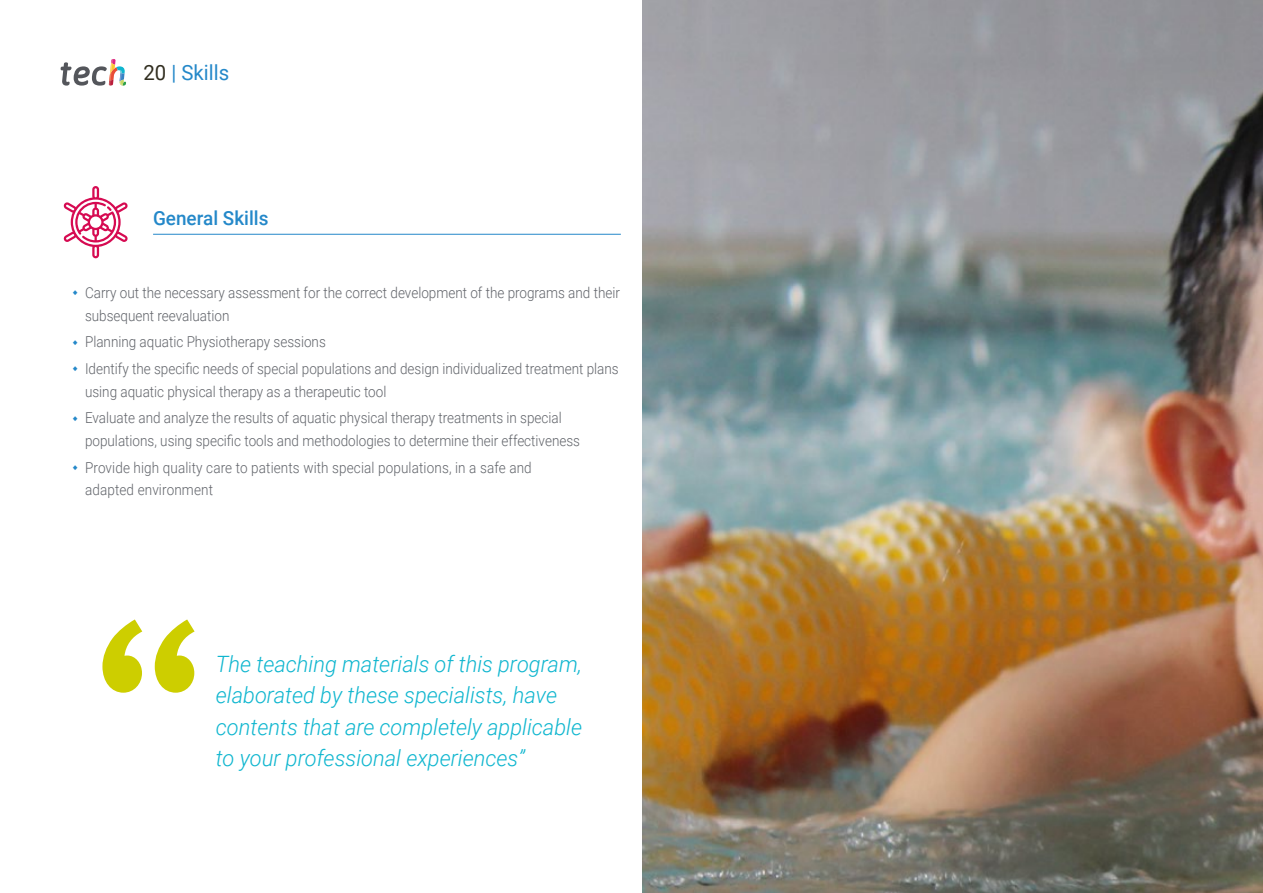
<style>
.page{position:relative;width:1263px;height:893px;background:#fff}
.page>*{position:absolute;margin:0;border:0;box-sizing:border-box;transform-origin:0 0}
.t1{font:italic 300 22.5px/31.5px "Roboto";color:#0fb6cf}
.t2{font:21px "Roboto";color:#2488c9}
.t3{font:500 19.5px "Roboto";color:#2488c9}
.t4{font:300 15px/26.7px "Roboto";color:#61646a;scale:.9 1}
.s1{color:#312e20}
</style>
<div class="page">
<hr style="left:153px;top:234px;width:468px;height:1px;background:#2488c9">
<svg style="left:63px;top:186px;width:65px;height:72px"></svg>
<svg style="left:61px;top:59px;width:65px;height:27px"></svg>
<img style="left:642px;top:0;width:621px;height:893px">
<svg style="left:102px;top:619px;width:93px;height:74px"></svg>
<h2 class="t2" style="left:144px;top:57px;width:87px"><span class="s1">20</span> | Skills</h2>
<h3 class="t3" style="left:153px;top:205px;width:117px">General Skills</h3>
<p class="t4" style="left:85px;top:281px;width:596px;line-height:22.5px">Carry out the necessary assessment for the correct development of the programs and their subsequent reevaluation</p>
<p class="t4" style="left:85px;top:328px;width:594px">Planning aquatic Physiotherapy sessions<br>Identify the specific needs of special populations and design individualized treatment plans</p>
<p class="t4" style="left:85px;top:377px;width:531px">using aquatic physical therapy as a therapeutic tool<br>Evaluate and analyze the results of aquatic physical therapy treatments in special</p>
<p class="t4" style="left:85px;top:427px;width:551px">populations, using specific tools and methodologies to determine their effectiveness<br>Provide high quality care to patients with special populations, in a safe and</p>
<p class="t4" style="left:85px;top:476px;width:144px">adapted environment</p>
<h1 class="t1" style="left:216px;top:647px;width:368px">The teaching materials of this program, elaborated by these specialists, have contents that are completely applicable to your professional experiences”</h1>
</div>
